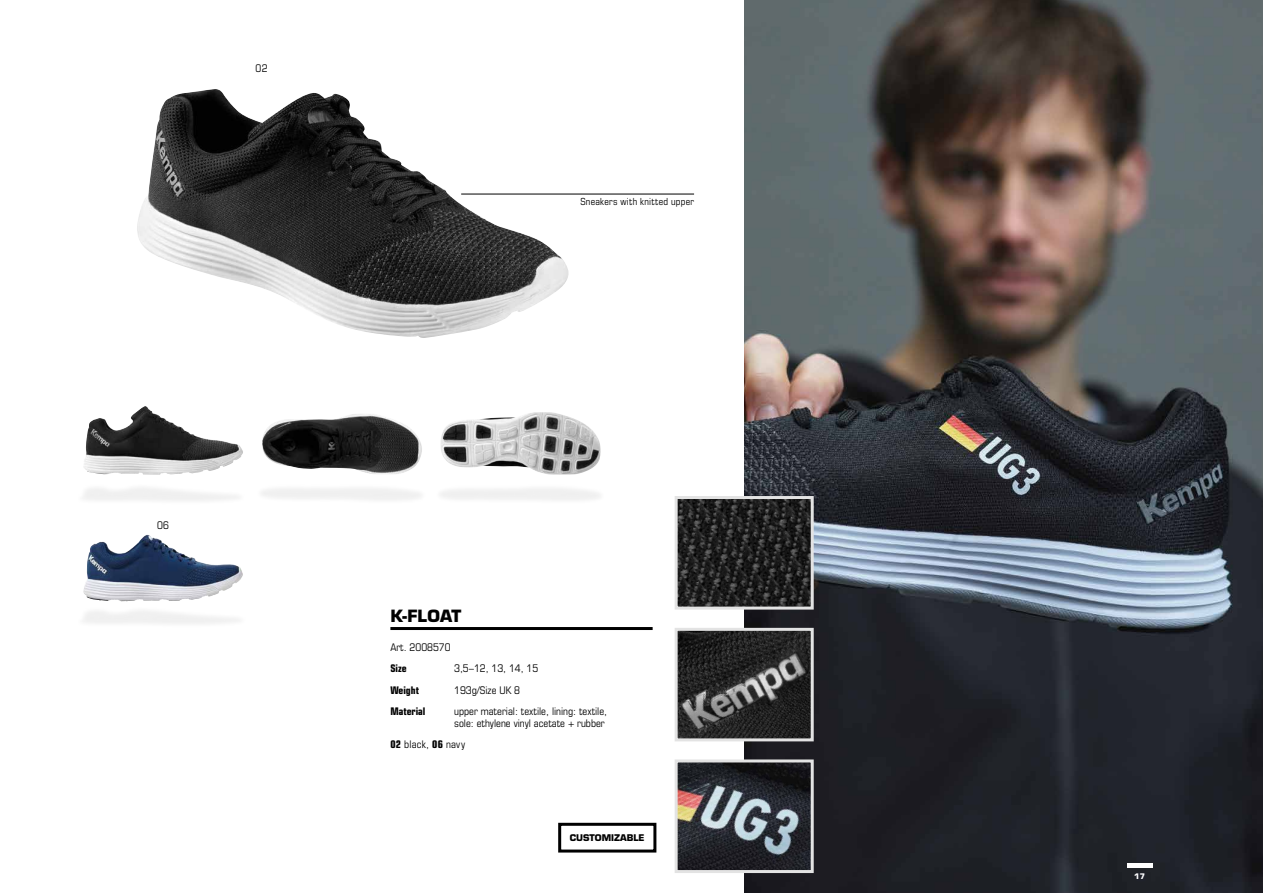
<style>
.page{position:relative;width:1263px;height:893px;background:#fff}
.page>*{position:absolute;margin:0;border:0;box-sizing:border-box;transform-origin:0 0}
.t1{font:700 16.5px "Kempastile";color:#000}
.t2{font:condensed 10.5px/12.6px "Eurostile LT Std";color:#000}
.t3{font:700 condensed 10.5px/21.3px "Eurostile LT Std";color:#000}
.t4{font:condensed 10.5px "Eurostile LT Std";letter-spacing:.025em;color:#000}
.t5{font:condensed 9.75px "Eurostile LT Std";letter-spacing:.03em;color:#000}
.t6{font:700 9px "Kempastile";color:#000}
.t7{font:700 7.5px "Kempastile";color:#fff}
.s1{font-weight:700}
</style>
<div class="page">
<img style="left:744px;top:0;width:519px;height:893px">
<img style="left:441px;top:412px;width:160px;height:62px">
<img style="left:262px;top:414px;width:160px;height:60px">
<img style="left:137px;top:89px;width:433px;height:249px">
<img style="left:679px;top:500px;width:131px;height:106px">
<div style="left:675px;top:496px;width:139px;height:114px;border:3px solid #e3e3e3"></div>
<img style="left:679px;top:632px;width:131px;height:105px">
<div style="left:675px;top:628px;width:139px;height:113px;border:3px solid #e3e3e3"></div>
<img style="left:679px;top:763px;width:131px;height:106px">
<div style="left:675px;top:759px;width:139px;height:114px;border:3px solid #e3e3e3"></div>
<img style="left:83px;top:535px;width:140px;height:66px">
<img style="left:84px;top:406px;width:159px;height:69px">
<hr style="left:461px;top:194px;width:233px;height:1px;background:#000">
<hr style="left:390px;top:627px;width:263px;height:3px;background:#000">
<svg style="left:558px;top:822px;width:99px;height:31px"></svg>
<hr style="left:1127px;top:863px;width:25px;height:4px;background:#fff">
<p class="t2" style="left:256px;top:62px;width:13px">02</p>
<p class="t5" style="left:580px;top:196px;width:115px">Sneakers with knitted upper</p>
<p class="t2" style="left:157px;top:519px;width:14px">06</p>
<h1 class="t1" style="left:390px;top:605px;width:72px">K-FLOAT</h1>
<p class="t2" style="left:390px;top:641px;width:62px">Art. 2008570</p>
<p class="t3" style="left:390px;top:658px;width:30px">Size<br>Weight</p>
<p class="t2" style="left:454px;top:662px;width:86px">3,5–12, 13, 14, 15</p>
<p class="t2" style="left:454px;top:683px;width:67px">193g/Size UK 8</p>
<p class="t3" style="left:390px;top:700px;width:37px">Material</p>
<p class="t2" style="left:454px;top:705px;width:155px">upper material: textile, lining: textile, sole: ethylene vinyl acetate + rubber</p>
<p class="t4" style="left:390px;top:738px;width:76px"><span class="s1">02</span> black, <span class="s1">06</span> navy</p>
<p class="t6" style="left:570px;top:832px;width:77px">CUSTOMIZABLE</p>
<p class="t7" style="left:1134px;top:871px;width:12px">17</p>
</div>
